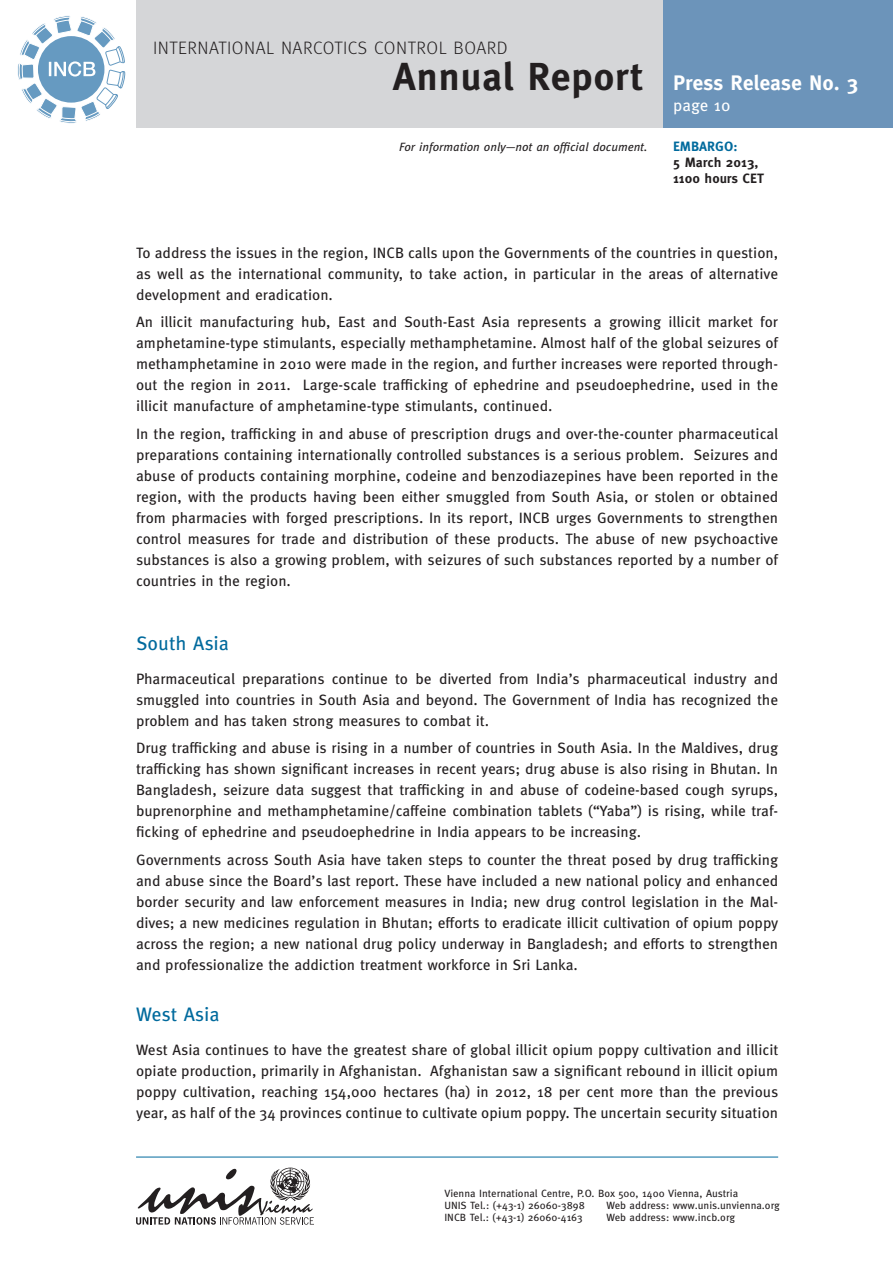
<style>
.page{position:relative;width:893px;height:1263px;background:#fff}
.page>*{position:absolute;margin:0;border:0;box-sizing:border-box;transform-origin:0 0}
.t1{font:700 39px "Meta OT";letter-spacing:.01em;color:#231f20}
.t2{font:700 21px "Meta OT";letter-spacing:-.005em;color:#fff}
.t3{font:19.5px "Meta OT";letter-spacing:-.005em;color:#006a9d}
.t4{font:300 18px "Meta OT";letter-spacing:.03em;color:#231f20}
.t5{font:16.5px "Meta OT";letter-spacing:-.005em;color:#fff}
.t6{font:15px/21px "Meta OT";letter-spacing:-.005em;color:#231f20;text-align:justify}
.t7{font:700 13.5px/16.2px "Meta OT";color:#231f20}
.t8{font:700 13.5px "Meta OT";color:#006a9d}
.t9{font:italic 12px "Meta OT";color:#231f20}
.t10{font:10.5px/12px "Meta OT";color:#231f20}
</style>
<div class="page">
<div style="left:136px;top:0;width:757px;height:128px;background:#d5d6d8"></div>
<div style="left:663px;top:0;width:230px;height:128px;background:#6c94ba"></div>
<svg style="left:18px;top:16px;width:107px;height:107px"></svg>
<hr style="left:136px;top:1157px;width:642px;height:1px;background:#006a9d">
<svg style="left:136px;top:1167px;width:178px;height:58px"></svg>
<p class="t4" style="left:153px;top:37px;width:356px">INTERNATIONAL NARCOTICS CONTROL BOARD</p>
<h1 class="t1" style="left:393px;top:52px;width:252px">Annual Report</h1>
<h2 class="t2" style="left:673px;top:70px;width:187px">Press Release No. 3</h2>
<p class="t5" style="left:673px;top:95px;width:59px">page 10</p>
<p class="t9" style="left:399px;top:139px;width:250px">For information only—not an official document.</p>
<p class="t8" style="left:673px;top:137px;width:66px">EMBARGO:</p>
<p class="t7" style="left:673px;top:154px;width:92px">5 March 2013,<br>1100 hours CET</p>
<p class="t6" style="left:136px;top:242px;width:644px">To address the issues in the region, INCB calls upon the Governments of the countries in question, as well as the international community, to take action, in particular in the areas of alternative development and eradication.</p>
<p class="t6" style="left:136px;top:312px;width:644px">An illicit manufacturing hub, East and South-East Asia represents a growing illicit market for amphetamine-type stimulants, especially methamphetamine. Almost half of the global seizures of methamphetamine in 2010 were made in the region, and further increases were reported through&shy;out the region in 2011. Large-scale trafficking of ephedrine and pseudoephedrine, used in the illicit manufacture of amphetamine-type stimulants, continued.</p>
<p class="t6" style="left:136px;top:423px;width:644px">In the region, trafficking in and abuse of prescription drugs and over-the-counter pharmaceutical preparations containing internationally controlled substances is a serious problem. Seizures and abuse of products containing morphine, codeine and benzodiazepines have been reported in the region, with the products having been either smuggled from South Asia, or stolen or obtained from pharmacies with forged prescriptions. In its report, INCB urges Governments to strengthen control measures for trade and distribution of these products. The abuse of new psychoactive substances is also a growing problem, with seizures of such substances reported by a number of countries in the region.</p>
<h3 class="t3" style="left:136px;top:631px;width:95px">South Asia</h3>
<p class="t6" style="left:136px;top:668px;width:644px">Pharmaceutical preparations continue to be diverted from India’s pharmaceutical industry and smuggled into countries in South Asia and beyond. The Government of India has recognized the problem and has taken strong measures to combat it.</p>
<p class="t6" style="left:136px;top:738px;width:644px">Drug trafficking and abuse is rising in a number of countries in South Asia. In the Maldives, drug trafficking has shown significant increases in recent years; drug abuse is also rising in Bhutan. In Bangladesh, seizure data suggest that trafficking in and abuse of codeine-based cough syrups, buprenorphine and methamphetamine/caffeine combination tablets (“Yaba”) is rising, while traf&shy;ficking of ephedrine and pseudoephedrine in India appears to be increasing.</p>
<p class="t6" style="left:136px;top:849px;width:644px">Governments across South Asia have taken steps to counter the threat posed by drug trafficking and abuse since the Board’s last report. These have included a new national policy and enhanced border security and law enforcement measures in India; new drug control legislation in the Mal&shy;dives; a new medicines regulation in Bhutan; efforts to eradicate illicit cultivation of opium poppy across the region; a new national drug policy underway in Bangladesh; and efforts to strengthen and professionalize the addiction treatment workforce in Sri Lanka.</p>
<h3 class="t3" style="left:136px;top:1003px;width:85px">West Asia</h3>
<p class="t6" style="left:136px;top:1039px;width:644px">West Asia continues to have the greatest share of global illicit opium poppy cultivation and illicit opiate production, primarily in Afghanistan. Afghanistan saw a significant rebound in illicit opium poppy cultivation, reaching 154,000 hectares (ha) in 2012, 18 per cent more than the previous year, as half of the 34 provinces continue to cultivate opium poppy. The uncertain security situation</p>
<p class="t10" style="left:444px;top:1188px;width:295px">Vienna International Centre, P.O. Box 500, 1400 Vienna, Austria<br>UNIS Tel.: (+43-1) 26060-3898</p>
<p class="t10" style="left:606px;top:1200px;width:175px">Web address: www.unis.unvienna.org</p>
<p class="t10" style="left:444px;top:1212px;width:140px">INCB Tel.: (+43-1) 26060-4163</p>
<p class="t10" style="left:606px;top:1212px;width:130px">Web address: www.incb.org</p>
</div>
